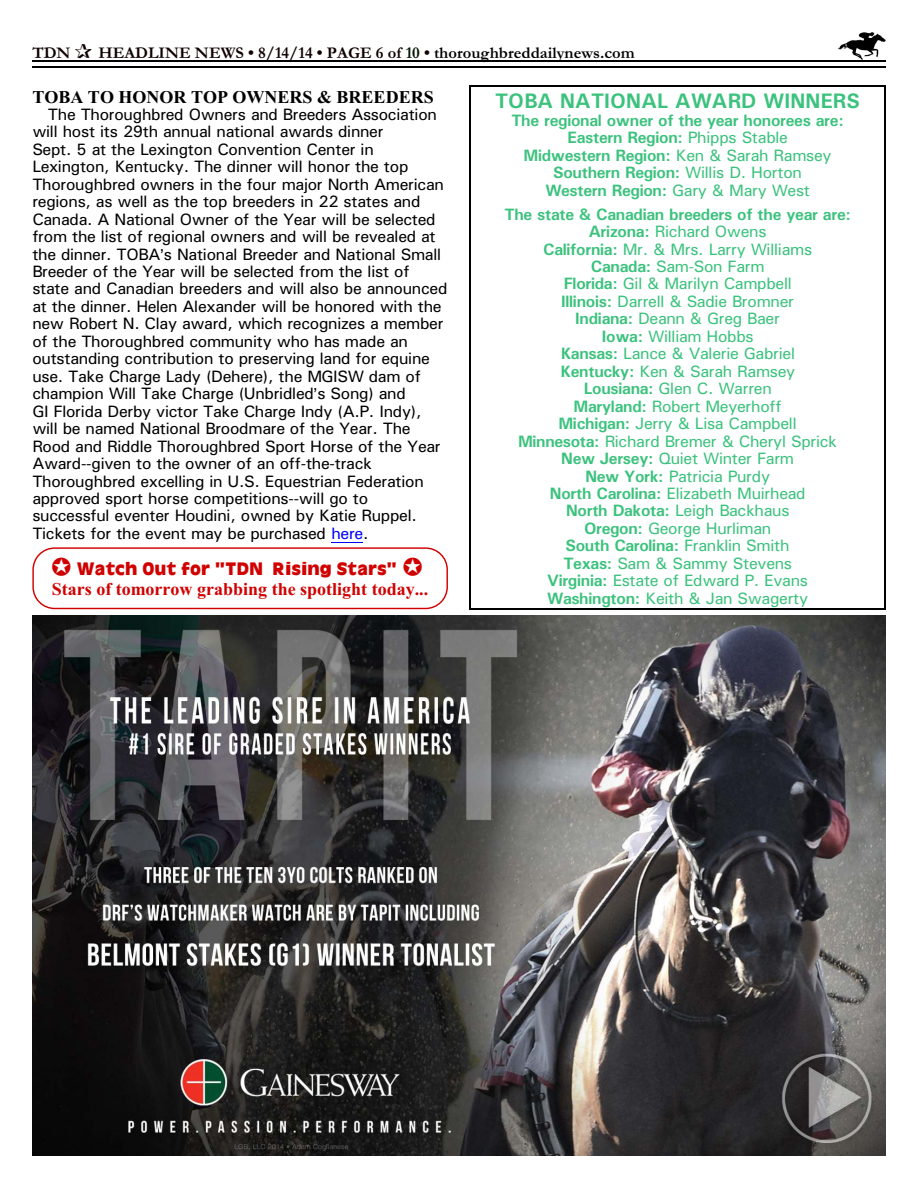
<style>
.page{position:relative;width:918px;height:1188px;background:#fff}
.page>*{position:absolute;margin:0;border:0;box-sizing:border-box;transform-origin:0 0}
.t1{font:700 21px "Univers";color:#3bc27d}
.t2{font:700 18px "Times New Roman";color:#d10000}
.t3{font:700 18px "Times New Roman";color:#000}
.t4{font:900 18px "Antiquarian";color:#d10000}
.t5{font:16.5px/17.4px "Univers";letter-spacing:-.015em;color:#000}
.t6{font:16.5px/17.4px "Univers";letter-spacing:-.025em;color:#3bc27d;text-align:center}
.t7{font:700 16.5px/17.4px "Univers";letter-spacing:-.015em;color:#3bc27d;text-align:center}
.t8{font:700 16.5px "Garamond Normal";color:#0f0000}
.s1{color:#001400}
.s2{color:#000}
.s3{color:#00f}
.s4{font-weight:400}
.s5{font-weight:700}
.s6{font-style:italic}
</style>
<div class="page">
<img style="left:837px;top:32px;width:49px;height:27px">
<hr style="left:32px;top:60px;width:853px;height:2px;background:#000">
<hr style="left:32px;top:66px;width:853px;height:1px;background:#000">
<hr style="left:331px;top:542px;width:32px;height:1px;background:#00f">
<img style="left:32px;top:615px;width:854px;height:541px">
<hr style="left:470px;top:85px;width:1px;height:525px;background:#000">
<hr style="left:884px;top:85px;width:1px;height:525px;background:#000">
<hr style="left:470px;top:85px;width:415px;height:2px;background:#000">
<hr style="left:470px;top:609px;width:415px;height:1px;background:#000">
<div style="left:32px;top:547px;width:416px;height:62px;border:1px solid #d10000;border-radius:22px"></div>
<p class="t8" style="left:32px;top:48px;width:40px">TDN</p>
<p class="t8" style="left:98px;top:48px;width:538px">HEADLINE NEWS • 8/14/14 • PAGE 6 of <span class="s1">10</span> • <span class="s2">thoroughbreddailynews.com</span></p>
<p class="t3" style="left:32px;top:90px;width:403px">TOBA TO HONOR TOP OWNERS &amp; BREEDERS</p>
<p class="t5" style="left:32px;top:107px;width:417px;text-indent:16px">The Thoroughbred Owners and Breeders Association will host its 29th annual national awards dinner<br>Sept. 5 at the Lexington Convention Center in Lexington, Kentucky. The dinner will honor the top Thoroughbred owners in the four major North American regions, as well as the top breeders in 22 states and Canada. A National Owner of the Year will be selected from the list of regional owners and will be revealed at the dinner. TOBA s National Breeder and National Small Breeder of the Year will be selected from the list of state and Canadian breeders and will also be announced at the dinner. Helen Alexander will be honored with the new Robert N. Clay award, which recognizes a member of the Thoroughbred community who has made an outstanding contribution to preserving land for equine use. Take Charge Lady (Dehere), the MGISW dam of champion Will Take Charge (Unbridled s Song) and<br>GI Florida Derby victor Take Charge Indy (A.P. Indy), will be named National Broodmare of the Year. The Rood and Riddle Thoroughbred Sport Horse of the Year Award--given to the owner of an off-the-track Thoroughbred excelling in U.S. Equestrian Federation approved sport horse competitions--will go to successful eventer Houdini, owned by Katie Ruppel.<br>Tickets for the event may be purchased <span class="s3">here</span>.</p>
<p class="t1" style="left:495px;top:94px;width:367px">TOBA NATIONAL AWARD WINNERS</p>
<p class="t7" style="left:511px;top:113px;width:334px">The regional owner of the year honorees are:<br>Eastern Region: <span class="s4">Phipps Stable<br></span>Midwestern Region: <span class="s4">Ken &amp; Sarah Ramsey </span>Southern Region: <span class="s4">Willis D. Horton<br></span>Western Region: <span class="s4">Gary &amp; Mary West</span></p>
<p class="t6" style="left:505px;top:207px;width:348px"><span class="s5">The state &amp; Canadian breeders of the year are:<br>Arizona:</span> Richard Owens<br><span class="s5">California:</span> Mr. &amp; Mrs. Larry Williams<br><span class="s5">Canada:</span> Sam-Son Farm<br><span class="s5">Florida:</span> Gil &amp; Marilyn Campbell<br><span class="s5">Illinois:</span> Darrell &amp; Sadie Bromner<br><span class="s5">Indiana:</span> Deann &amp; Greg Baer<br><span class="s5">Iowa:</span> William Hobbs<br><span class="s5">Kansas:</span> Lance &amp; Valerie Gabriel<br><span class="s5">Kentucky:</span> Ken &amp; Sarah Ramsey<br><span class="s5">Lousiana:</span> Glen C. Warren<br><span class="s5">Maryland:</span> Robert Meyerhoff<br><span class="s5">Michigan:</span> Jerry &amp; Lisa Campbell<br><span class="s5">Minnesota:</span> Richard Bremer &amp; Cheryl Sprick<br><span class="s5">New Jersey:</span> Quiet Winter Farm<br><span class="s5">New York:</span> Patricia Purdy<br><span class="s5">North Carolina:</span> Elizabeth Muirhead<br><span class="s5">North Dakota:</span> Leigh Backhaus<br><span class="s5">Oregon:</span> George Hurliman<br><span class="s5">South Carolina:</span> Franklin Smith<br><span class="s5">Texas:</span> Sam &amp; Sammy Stevens<br><span class="s5">Virginia:</span> Estate of Edward P. Evans<br><span class="s5">Washington:</span> Keith &amp; Jan Swagerty</p>
<p class="t4" style="left:77px;top:562px;width:322px">Watch Out for “<span class="s6">TDN</span> Rising Stars”</p>
<p class="t2" style="left:52px;top:583px;width:378px">Stars of tomorrow grabbing the spotlight today...</p>
</div>
